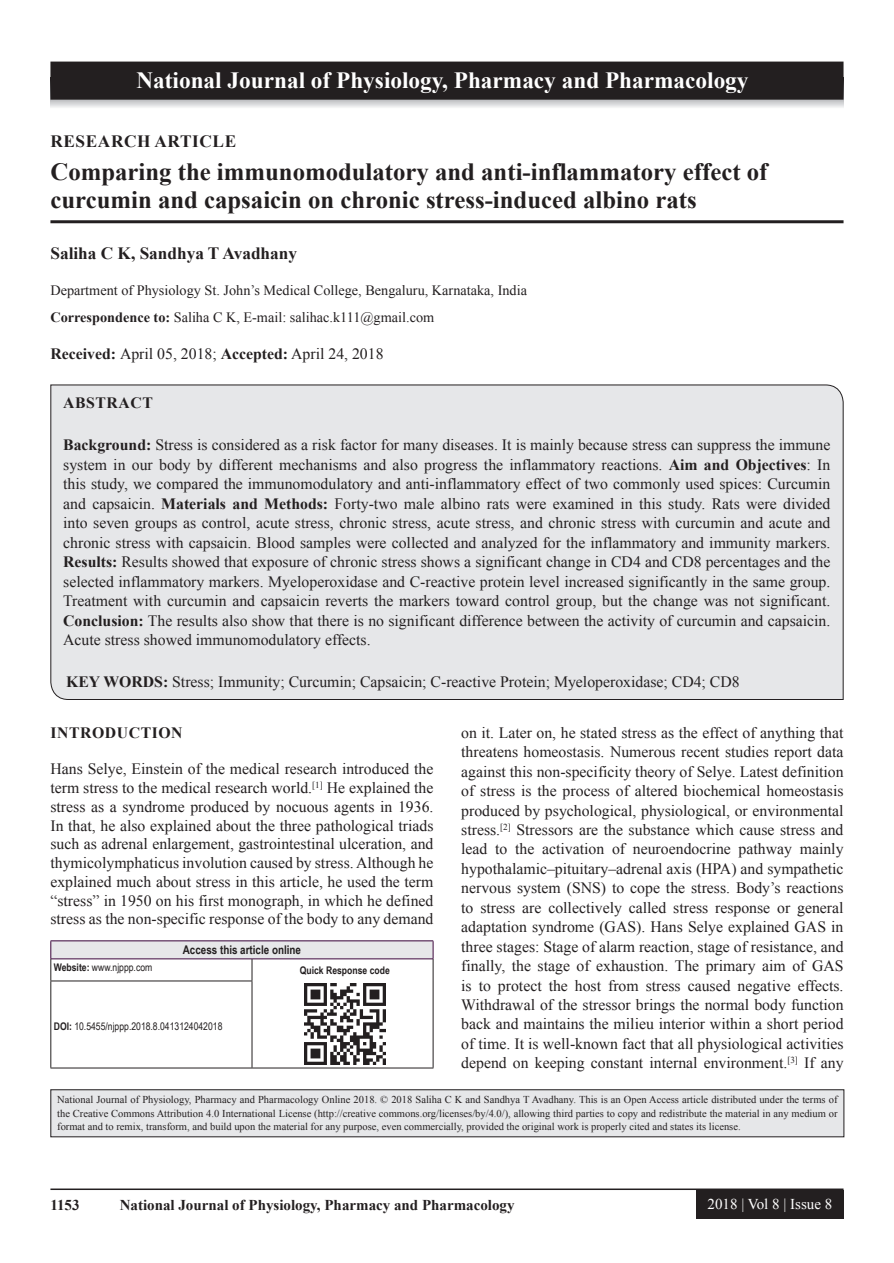
<style>
.page{position:relative;width:894px;height:1263px;background:#fff}
.page>*{position:absolute;margin:0;border:0;box-sizing:border-box;transform-origin:0 0}
.AT{font:700 24.75px/28.5px "Times New Roman";color:#231f20}
.JN_1{font:700 23.25px "Times New Roman";color:#fff}
.AU{font:700 17.25px "Times New Roman";color:#231f20}
.AH{font:700 17.25px "Times New Roman";letter-spacing:.035em;color:#231f20}
.TX{font:15.75px/19.5px "Times New Roman";color:#231f20;text-align:justify}
.ABS{font:15.75px/19.5px "Times New Roman";color:#231f20;text-align:justify}
.KWD{font:15.75px "Times New Roman";color:#231f20}
.ABSH{font:700 15.75px "Times New Roman";letter-spacing:.035em;color:#231f20}
.RF{font:700 15px "Times New Roman";color:#231f20}
.RF_VOL{font:15px "Times New Roman";color:#fff}
.AFF{font:14.25px "Times New Roman";color:#231f20}
.ADD{font:14.25px "Times New Roman";color:#231f20}
.AAO{font:700 12px "Arial Narrow";color:#231f20}
.JN_TX{font:10.5px/13.5px "Times New Roman";color:#231f20;text-align:justify}
.Web{font:10.5px "Arial Narrow";color:#231f20}
.QR{font:700 10.5px "Arial Narrow";color:#231f20}
.s1{font-weight:700}
</style>
<div class="page">
<hr style="left:50px;top:1188px;width:793px;height:2px;background:#231f20">
<div style="left:696px;top:1190px;width:147px;height:28px;background:#231f20"></div>
<hr style="left:50px;top:220px;width:793px;height:3px;background:#231f20">
<div style="left:50px;top:384px;width:793px;height:316px;background:#e6e7e9"></div>
<div style="left:51px;top:941px;width:382px;height:18px;background:#e6e7e9"></div>
<hr style="left:51px;top:958px;width:201px;height:1px;background:#3e083e">
<hr style="left:252px;top:958px;width:181px;height:1px;background:#3e083e">
<svg style="left:50px;top:941px;width:2px;height:39px"></svg>
<svg style="left:251px;top:959px;width:1px;height:21px"></svg>
<hr style="left:50px;top:980px;width:202px;height:1px;background:#231f20">
<hr style="left:50px;top:981px;width:1px;height:86px;background:#231f20">
<hr style="left:251px;top:981px;width:1px;height:86px;background:#231f20">
<hr style="left:50px;top:1067px;width:202px;height:1px;background:#231f20">
<svg style="left:432px;top:941px;width:1px;height:40px"></svg>
<hr style="left:432px;top:981px;width:1px;height:86px;background:#231f20">
<hr style="left:252px;top:1067px;width:181px;height:1px;background:#231f20">
<hr style="left:51px;top:940px;width:201px;height:1px;background:#3e083e">
<hr style="left:252px;top:940px;width:181px;height:1px;background:#3e083e">
<img style="left:304px;top:983px;width:81px;height:81px">
<div style="left:51px;top:1089px;width:792px;height:47px;background:#e6e7e9"></div>
<div style="left:50px;top:1089px;width:794px;height:48px;border:1px solid #231f20"></div>
<svg style="left:51px;top:100px;width:792px;height:8px"></svg>
<div style="left:51px;top:62px;width:791px;height:37px;background:#231f20"></div>
<div style="left:50px;top:62px;width:793px;height:38px;border:2px solid #231f20"></div>
<p class="JN_1" style="left:136px;top:64px;width:613px">National Journal of Physiology, Pharmacy and Pharmacology</p>
<p class="AH" style="left:50px;top:128px;width:187px">RESEARCH ARTICLE</p>
<p class="AT" style="left:50px;top:156px;width:718px">Comparing the immunomodulatory and anti-inflammatory effect of curcumin and capsaicin on chronic stress-induced albino rats</p>
<p class="AU" style="left:50px;top:241px;width:248px">Saliha C K, Sandhya T Avadhany</p>
<p class="AFF" style="left:50px;top:280px;width:478px">Department of Physiology St. John’s Medical College, Bengaluru, Karnataka, India</p>
<p class="ADD" style="left:50px;top:307px;width:385px"><span class="s1">Correspondence to:</span> Saliha C K, E-mail: salihac.k111@gmail.com</p>
<p class="TX" style="left:50px;top:343px;width:334px"><span class="s1">Received:</span> April 05, 2018; <span class="s1">Accepted:</span> April 24, 2018</p>
<p class="ABSH" style="left:63px;top:391px;width:91px">ABSTRACT</p>
<p class="ABS" style="left:63px;top:434px;width:768px"><span class="s1">Background:</span> Stress is considered as a risk factor for many diseases. It is mainly because stress can suppress the immune system in our body by different mechanisms and also progress the inflammatory reactions. <span class="s1">Aim and Objectives</span>: In this study, we compared the immunomodulatory and anti-inflammatory effect of two commonly used spices: Curcumin and capsaicin. <span class="s1">Materials and Methods:</span> Forty-two male albino rats were examined in this study. Rats were divided into seven groups as control, acute stress, chronic stress, acute stress, and chronic stress with curcumin and acute and chronic stress with capsaicin. Blood samples were collected and analyzed for the inflammatory and immunity markers.<br><span class="s1">Results:</span> Results showed that exposure of chronic stress shows a significant change in CD4 and CD8 percentages and the selected inflammatory markers. Myeloperoxidase and C-reactive protein level increased significantly in the same group.<br>Treatment with curcumin and capsaicin reverts the markers toward control group, but the change was not significant.<br><span class="s1">Conclusion:</span> The results also show that there is no significant difference between the activity of curcumin and capsaicin.<br>Acute stress showed immunomodulatory effects.</p>
<p class="KWD" style="left:66px;top:670px;width:674px"><span class="s1">KEY WORDS:</span> Stress; Immunity; Curcumin; Capsaicin; C-reactive Protein; Myeloperoxidase; CD4; CD8</p>
<h1 class="ABSH" style="left:50px;top:721px;width:134px">INTRODUCTION</h1>
<p class="TX" style="left:50px;top:759px;width:384px;line-height:18.8px">Hans Selye, Einstein of the medical research introduced the term stress to the medical research world.<sup>[1]</sup> He explained the stress as a syndrome produced by nocuous agents in 1936.<br>In that, he also explained about the three pathological triads such as adrenal enlargement, gastrointestinal ulceration, and thymicolymphaticus involution caused by stress. Although he explained much about stress in this article, he used the term “stress” in 1950 on his first monograph, in which he defined stress as the non-specific response of the body to any demand</p>
<p class="AAO" style="left:183px;top:941px;width:120px">Access this article online</p>
<p class="Web" style="left:54px;top:959px;width:100px"><span class="s1">Website:</span> www.njppp.com</p>
<p class="QR" style="left:300px;top:962px;width:91px">Quick Response code</p>
<p class="TX" style="left:461px;top:722px;width:383px">on it. Later on, he stated stress as the effect of anything that threatens homeostasis. Numerous recent studies report data against this non-specificity theory of Selye. Latest definition of stress is the process of altered biochemical homeostasis produced by psychological, physiological, or environmental stress.<sup>[2]</sup> Stressors are the substance which cause stress and lead to the activation of neuroendocrine pathway mainly hypothalamic–pituitary–adrenal axis (HPA) and sympathetic nervous system (SNS) to cope the stress. Body’s reactions to stress are collectively called stress response or general adaptation syndrome (GAS). Hans Selye explained GAS in three stages: Stage of alarm reaction, stage of resistance, and finally, the stage of exhaustion. The primary aim of GAS is to protect the host from stress caused negative effects.<br>Withdrawal of the stressor brings the normal body function back and maintains the milieu interior within a short period of time. It is well-known fact that all physiological activities depend on keeping constant internal environment.<sup>[3]</sup> If any</p>
<p class="Web" style="left:54px;top:1018px;width:170px"><span class="s1">DOI:</span> 10.5455/njppp.2018.8.0413124042018</p>
<p class="JN_TX" style="left:57px;top:1092px;width:781px">National Journal of Physiology, Pharmacy and Pharmacology Online 2018. © 2018 Saliha C K and Sandhya T Avadhany. This is an Open Access article distributed under the terms of the Creative Commons Attribution 4.0 International License (http://creative commons.org/licenses/by/4.0/), allowing third parties to copy and redistribute the material in any medium or format and to remix, transform, and build upon the material for any purpose, even commercially, provided the original work is properly cited and states its license.</p>
<p class="RF" style="left:50px;top:1194px;width:31px">1153</p>
<p class="RF" style="left:120px;top:1194px;width:396px">National Journal of Physiology, Pharmacy and Pharmacology</p>
<p class="RF_VOL" style="left:707px;top:1193px;width:126px">2018 | Vol 8 | Issue 8</p>
</div>
